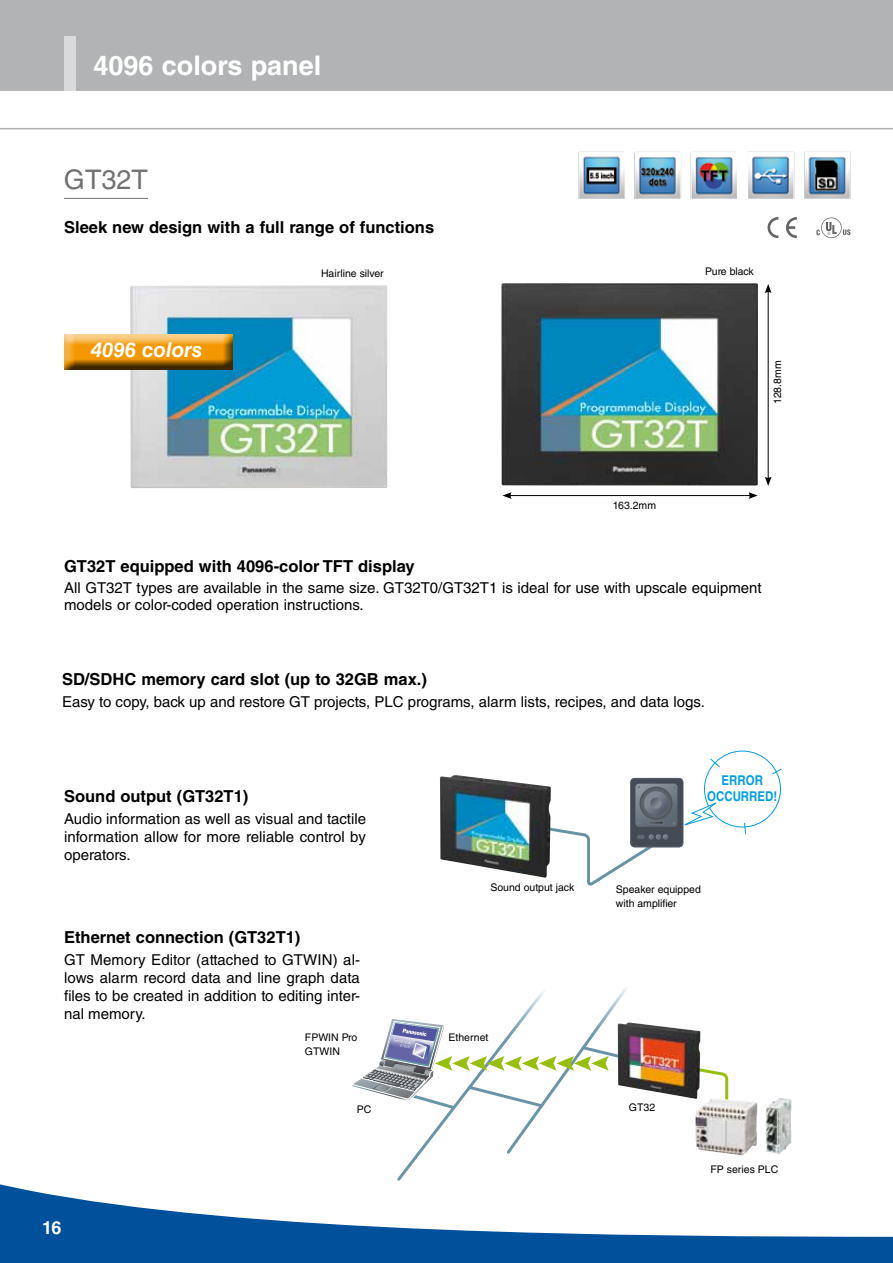
<style>
.page{position:relative;width:893px;height:1263px;background:#fff}
.page>*{position:absolute;margin:0;border:0;box-sizing:border-box;transform-origin:0 0}
.t1{font:700 27px "Helvetica LT Std";color:#fff}
.t2{font:27px "Helvetica LT Std";color:#707172}
.t3{font:italic 700 20.4px "Helvetica LT Std";color:#fff}
.t4{font:700 18px "Helvetica LT Std";color:#fff}
.t5{font:700 16.5px "Helvetica LT Std";color:#000}
.t6{font:15px/18px "Helvetica LT Std";color:#000;text-align:justify}
.t7{font:700 13.5px/16.5px "Helvetica";color:#009ee0;text-align:center;scale:.85 1}
.t8{font:10.5px/13.5px "Helvetica LT Std";color:#000}
.t9{font:10.5px "Helvetica LT Std";letter-spacing:-.02em;color:#000}
</style>
<div class="page">
<img style="left:130px;top:286px;width:257px;height:202px">
<img style="left:501px;top:283px;width:257px;height:203px">
<hr style="left:509px;top:495px;width:242px;height:1px;background:#000">
<svg style="left:502px;top:492px;width:10px;height:7px"></svg>
<svg style="left:749px;top:492px;width:9px;height:7px"></svg>
<hr style="left:768px;top:291px;width:1px;height:188px;background:#000">
<svg style="left:765px;top:477px;width:6px;height:9px"></svg>
<svg style="left:765px;top:284px;width:6px;height:9px"></svg>
<img style="left:765px;top:1098px;width:27px;height:56px">
<img style="left:730px;top:1100px;width:27px;height:55px">
<svg style="left:352px;top:988px;width:378px;height:191px"></svg>
<div style="left:0;top:0;width:893px;height:90px;background:#b1b3b4"></div>
<div style="left:64px;top:36px;width:12px;height:54px;background:#d9dadb"></div>
<hr style="left:0;top:128px;width:893px;height:1px;background:#b1b3b4">
<svg style="left:0;top:1179px;width:893px;height:84px"></svg>
<img style="left:440px;top:775px;width:93px;height:101px">
<svg style="left:631px;top:779px;width:52px;height:67px"></svg>
<svg style="left:533px;top:784px;width:184px;height:101px"></svg>
<svg style="left:710px;top:758px;width:10px;height:10px"></svg>
<svg style="left:744px;top:822px;width:2px;height:12px"></svg>
<svg style="left:772px;top:768px;width:10px;height:7px"></svg>
<div style="left:64px;top:334px;width:171px;height:32px;background:#fff;opacity:.75"></div>
<div style="left:64px;top:335px;width:171px;height:36px;background:#000;opacity:.75"></div>
<svg style="left:767px;top:222px;width:11px;height:16px"></svg>
<svg style="left:786px;top:222px;width:11px;height:16px"></svg>
<svg style="left:816px;top:222px;width:34px;height:16px"></svg>
<img style="left:578px;top:151px;width:273px;height:71px">
<hr style="left:64px;top:198px;width:84px;height:1px;background:#707172">
<h1 class="t1" style="left:94px;top:49px;width:229px">4096 colors panel</h1>
<h1 class="t2" style="left:64px;top:164px;width:86px">GT32T</h1>
<p class="t5" style="left:64px;top:217px;width:372px">Sleek new design with a full range of functions</p>
<h2 class="t3" style="left:91px;top:337px;width:113px">4096 colors</h2>
<p class="t8" style="left:321px;top:266px;width:64px">Hairline silver</p>
<p class="t9" style="left:705px;top:265px;width:50px">Pure black</p>
<p class="t8" style="left:771px;top:404px;width:45px;rotate:-90deg">128.8mm</p>
<p class="t8" style="left:613px;top:498px;width:45px">163.2mm</p>
<p class="t5" style="left:64px;top:557px;width:352px">GT32T equipped with 4096-color TFT display</p>
<p class="t6" style="left:64px;top:580px;width:699px;line-height:16.5px">All GT32T types are available in the same size. GT32T0/GT32T1 is ideal for use with upscale equipment models or color-coded operation instructions.</p>
<p class="t5" style="left:62px;top:669px;width:366px">SD/SDHC memory card slot (up to 32GB max.)</p>
<p class="t6" style="left:62px;top:693px;width:644px">Easy to copy, back up and restore GT projects, PLC programs, alarm lists, recipes, and data logs.</p>
<p class="t5" style="left:64px;top:786px;width:186px">Sound output (GT32T1)</p>
<p class="t6" style="left:64px;top:810px;width:303px">Audio information as well as visual and tactile information allow for more reliable control by operators.</p>
<p class="t5" style="left:64px;top:927px;width:238px">Ethernet connection (GT32T1)</p>
<p class="t6" style="left:64px;top:950px;width:297px">GT Memory Editor (attached to GTWIN) al&shy;lows alarm record data and line graph data files to be created in addition to editing inter&shy;nal memory.</p>
<p class="t8" style="left:305px;top:1031px;width:54px">FPWIN Pro<br>GTWIN</p>
<p class="t4" style="left:42px;top:1217px;width:21px">16</p>
<p class="t8" style="left:357px;top:1102px;width:16px">PC</p>
<p class="t7" style="left:707px;top:771px;width:84px">ERROR<br>OCCURRED!</p>
<p class="t8" style="left:490px;top:880px;width:85px">Sound output jack</p>
<p class="t8" style="left:616px;top:883px;width:87px">Speaker equipped with amplifier</p>
<p class="t8" style="left:448px;top:1031px;width:41px">Ethernet</p>
<p class="t8" style="left:629px;top:1101px;width:28px">GT32</p>
<p class="t8" style="left:710px;top:1163px;width:69px">FP series PLC</p>
</div>
